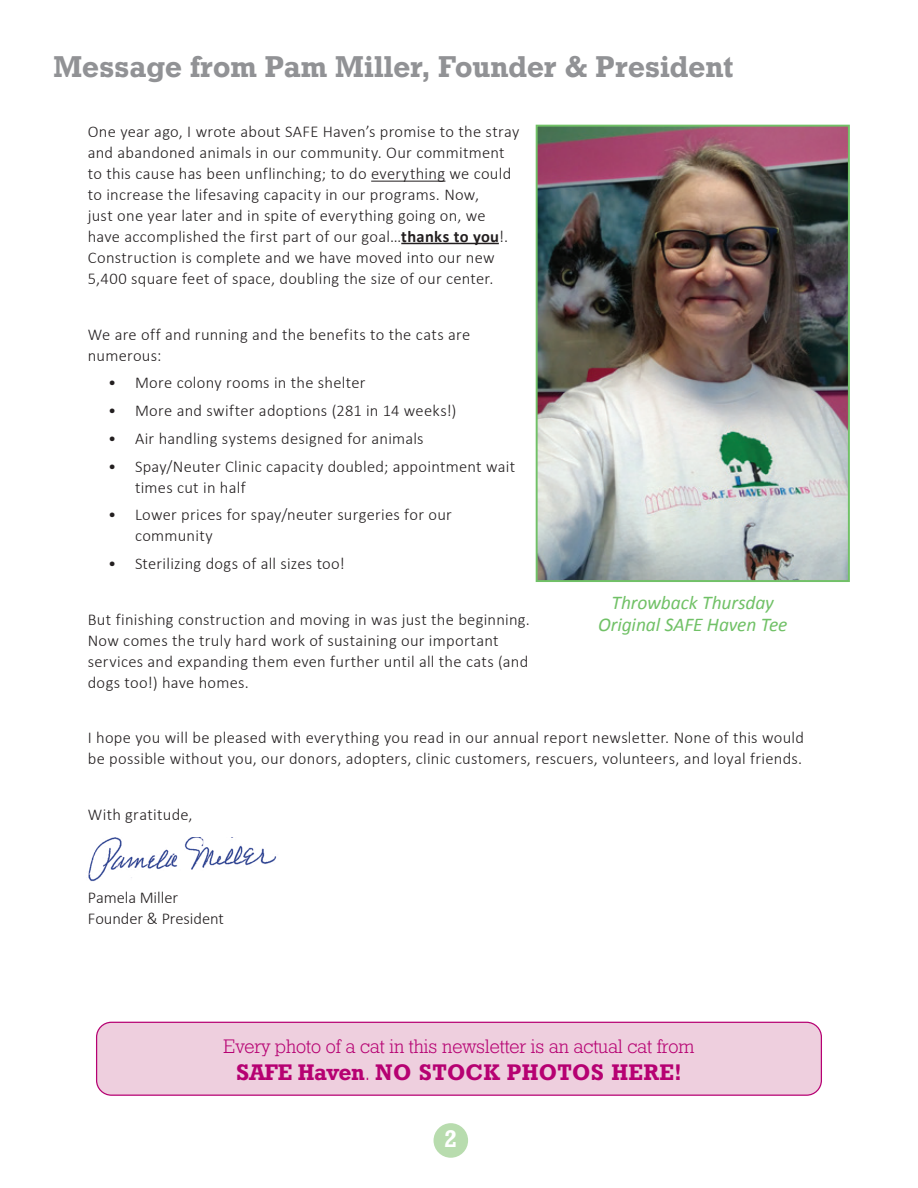
<style>
.page{position:relative;width:918px;height:1188px;background:#fff}
.page>*{position:absolute;margin:0;border:0;box-sizing:border-box;transform-origin:0 0}
.t1{font:30px "Geometric Slab 712 BT Bold A";letter-spacing:.01em;color:#919295}
.t2{font:24px "Geometric Slab 712 BT Bold A";color:#fff}
.t3{font:22.5px "Geometric Slab 712 BT Bold A";letter-spacing:.04em;color:#b60172}
.t4{font:19.5px "Geometric Slab 712 BT Light A";color:#b60172}
.t5{font:italic 19.5px/21.9px "Calibri";letter-spacing:-.005em;color:#71c167;text-align:center}
.t6{font:300 16.5px/21px "Calibri";letter-spacing:.015em;color:#231f20}
.t7{font:300 16.5px/21px "Calibri";letter-spacing:-.005em;color:#231f20}
.s1{font-weight:700}
.s2{font-family:"Geometric Slab 712 BT Light A"}
</style>
<div class="page">
<img style="left:88px;top:838px;width:189px;height:44px">
<hr style="left:371px;top:181px;width:74px;height:1px;background:#231f20">
<hr style="left:401px;top:243px;width:98px;height:1px;background:#231f20">
<img style="left:539px;top:128px;width:308px;height:451px">
<div style="left:536px;top:125px;width:314px;height:457px;border:2px solid #71c167"></div>
<div style="left:434px;top:1123px;width:34px;height:35px;background:#b8dcae;border-radius:50%"></div>
<div style="left:97px;top:1022px;width:724px;height:73px;background:#eecfde;border-radius:15px"></div>
<div style="left:96px;top:1022px;width:726px;height:74px;border:1px solid #b60172;border-radius:15px"></div>
<h1 class="t1" style="left:54px;top:48px;width:681px">Message from Pam Miller, Founder &amp; President</h1>
<p class="t6" style="left:88px;top:120px;width:433px">One year ago, I wrote about SAFE Haven’s promise to the stray and abandoned animals in our community. Our commitment to this cause has been unflinching; to do everything we could to increase the lifesaving capacity in our programs. Now,<br>just one year later and in spite of everything going on, we have accomplished the first part of our goal…<span class="s1">thanks to you</span>!.<br>Construction is complete and we have moved into our new 5,400 square feet of space, doubling the size of our center.</p>
<p class="t6" style="left:88px;top:323px;width:384px">We are off and running and the benefits to the cats are numerous:</p>
<p class="t6" style="left:108px;top:372px;width:259px">• More colony rooms in the shelter</p>
<p class="t6" style="left:108px;top:399px;width:350px">• More and swifter adoptions (281 in 14 weeks!)</p>
<p class="t6" style="left:108px;top:427px;width:317px">• Air handling systems designed for animals</p>
<p class="t6" style="left:135px;top:455px;width:382px;text-indent:-27px">• Spay/Neuter Clinic capacity doubled; appointment wait times cut in half</p>
<p class="t6" style="left:135px;top:504px;width:318px;text-indent:-27px">• Lower prices for spay/neuter surgeries for our community</p>
<p class="t6" style="left:108px;top:552px;width:238px">• Sterilizing dogs of all sizes too!</p>
<p class="t6" style="left:88px;top:608px;width:444px">But finishing construction and moving in was just the beginning.<br>Now comes the truly hard work of sustaining our important services and expanding them even further until all the cats (and dogs too!) have homes.</p>
<p class="t5" style="left:598px;top:590px;width:191px">Throwback Thursday<br>Original SAFE Haven Tee</p>
<p class="t6" style="left:88px;top:726px;width:718px">I hope you will be pleased with everything you read in our annual report newsletter. None of this would be possible without you, our donors, adopters, clinic customers, rescuers, volunteers, and loyal friends.</p>
<p class="t6" style="left:88px;top:803px;width:106px">With gratitude,</p>
<p class="t7" style="left:88px;top:886px;width:138px">Pamela Miller<br>Founder &amp; President</p>
<p class="t4" style="left:223px;top:1034px;width:473px">Every photo of a cat in this newsletter is an actual cat from</p>
<h3 class="t3" style="left:236px;top:1058px;width:447px">SAFE Haven<span class="s2">.</span> NO STOCK PHOTOS HERE!</h3>
<h2 class="t2" style="left:445px;top:1124px;width:14px">2</h2>
</div>
